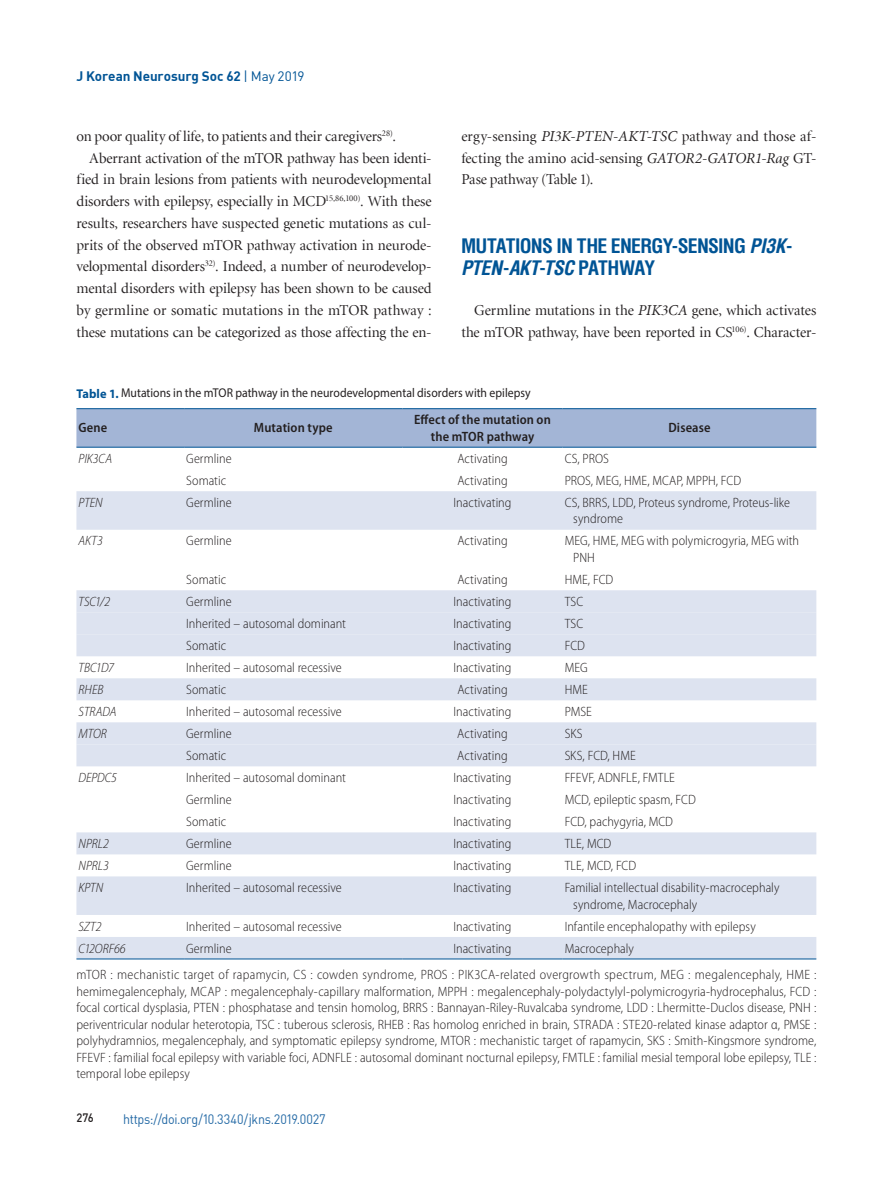
<style>
.page{position:relative;width:893px;height:1191px;background:#fff}
.page>*{position:absolute;margin:0;border:0;box-sizing:border-box;transform-origin:0 0}
.t1{font:700 condensed 19.5px/21.8px "Helvetica";letter-spacing:-.04em;color:#005495}
.t2{font:15px/21.8px "Minion LT Display";letter-spacing:-.005em;color:#231f20;text-align:justify}
.t3{font:300 semi-condensed 13.5px/16.5px "Myriad Pro";letter-spacing:.005em;color:#231f20}
.t4{font:italic 300 semi-condensed 13.5px "Myriad Pro";color:#231f20}
.t5{font:600 semi-condensed 13.5px/16.5px "Myriad Pro";letter-spacing:.01em;color:#231f20;text-align:center}
.t6{font:13.5px "DIN";letter-spacing:-.02em;color:#2369a5;scale:.93 1}
.t7{font:700 13.5px "DIN";letter-spacing:-.005em;color:#005495}
.t8{font:12.75px "Myriad Pro";letter-spacing:.005em;color:#231f20;scale:.92 1}
.t9{font:12px "Dinmed";color:#231f20;scale:.93 1}
.s1{font-weight:400}
.s2{font-family:"Minion LT";font-style:italic}
.s3{font-style:italic}
.s4{font-weight:700;color:#005495}
</style>
<div class="page">
<div style="left:76px;top:409px;width:740px;height:38px;background:#a3b5d6"></div>
<svg style="left:76px;top:491px;width:740px;height:467px"></svg>
<div style="left:76px;top:590px;width:740px;height:22px;background:#dde3f0"></div>
<svg style="left:76px;top:612px;width:740px;height:154px;fill:#dde3f0"></svg>
<hr style="left:76px;top:408px;width:108px;height:1px;background:#005495">
<hr style="left:184px;top:408px;width:218px;height:1px;background:#005495">
<hr style="left:402px;top:408px;width:161px;height:1px;background:#005495">
<hr style="left:563px;top:408px;width:253px;height:1px;background:#005495">
<hr style="left:76px;top:447px;width:108px;height:1px;background:#005495">
<hr style="left:184px;top:447px;width:218px;height:1px;background:#005495">
<hr style="left:402px;top:447px;width:161px;height:1px;background:#005495">
<hr style="left:563px;top:447px;width:253px;height:1px;background:#005495">
<hr style="left:76px;top:958px;width:108px;height:1px;background:#005495">
<hr style="left:184px;top:958px;width:218px;height:1px;background:#005495">
<hr style="left:402px;top:958px;width:161px;height:1px;background:#005495">
<hr style="left:563px;top:958px;width:253px;height:1px;background:#005495">
<p class="t7" style="left:76px;top:68px;width:230px">J Korean Neurosurg Soc 62 <span class="s1">| May 2019</span></p>
<p class="t2" style="left:76px;top:126px;width:321px">on poor quality of life, to patients and their caregivers<sup>28)</sup>.</p>
<p class="t2" style="left:89px;top:147px;width:344px">Aberrant activation of the mTOR pathway has been identi-</p>
<p class="t2" style="left:76px;top:169px;width:357px">fied in brain lesions from patients with neurodevelopmental</p>
<p class="t2" style="left:76px;top:191px;width:357px">disorders with epilepsy, especially in MCD<sup>15,86,100)</sup>. With these</p>
<p class="t2" style="left:76px;top:213px;width:357px">results, researchers have suspected genetic mutations as cul-</p>
<p class="t2" style="left:77px;top:234px;width:357px">prits of the observed mTOR pathway activation in neurode-</p>
<p class="t2" style="left:77px;top:256px;width:357px">velopmental disorders<sup>32)</sup>. Indeed, a number of neurodevelop-</p>
<p class="t2" style="left:77px;top:278px;width:357px">mental disorders with epilepsy has been shown to be caused</p>
<p class="t2" style="left:77px;top:300px;width:357px">by germline or somatic mutations in the mTOR pathway :</p>
<p class="t2" style="left:77px;top:321px;width:357px">these mutations can be categorized as those affecting the en-</p>
<p class="t2" style="left:461px;top:126px;width:357px">ergy-sensing <span class="s2">PI3K</span>-<span class="s2">PTEN</span>-<span class="s2">AKT</span>-<span class="s2">TSC</span> pathway and those af&shy;fecting the amino acid-sensing <span class="s2">GATOR2</span>-<span class="s2">GATOR1</span>-<span class="s2">Rag</span> GT-Pase pathway (Table 1).</p>
<h1 class="t1" style="left:461px;top:235px;width:333px">MUTATIONS IN THE ENERGY-SENSING <span class="s3">PI3K</span>-<br><span class="s3">PTEN</span>-<span class="s3">AKT</span>-<span class="s3">TSC</span> PATHWAY</h1>
<p class="t2" style="left:461px;top:300px;width:357px;text-align:right">Germline mutations in the <span class="s2">PIK3CA</span> gene, which activates the mTOR pathway, have been reported in CS<sup>106)</sup>. Character-</p>
<p class="t8" style="left:76px;top:385px;width:495px"><span class="s4">Table 1.</span> Mutations in the mTOR pathway in the neurodevelopmental disorders with epilepsy</p>
<p class="t5" style="left:79px;top:419px;width:30px">Gene</p>
<p class="t5" style="left:254px;top:419px;width:80px">Mutation type</p>
<p class="t5" style="left:414px;top:411px;width:138px">Effect of the mutation on the mTOR pathway</p>
<p class="t5" style="left:668px;top:419px;width:44px">Disease</p>
<p class="t4" style="left:79px;top:450px;width:35px">PIK3CA</p>
<p class="t3" style="left:186px;top:450px;width:47px">Germline</p>
<p class="t3" style="left:457px;top:450px;width:52px">Activating</p>
<p class="t3" style="left:565px;top:450px;width:46px">CS, PROS</p>
<p class="t3" style="left:186px;top:472px;width:41px">Somatic</p>
<p class="t3" style="left:457px;top:472px;width:52px">Activating</p>
<p class="t3" style="left:565px;top:472px;width:178px">PROS, MEG, HME, MCAP, MPPH, FCD</p>
<p class="t4" style="left:79px;top:494px;width:26px">PTEN</p>
<p class="t3" style="left:186px;top:494px;width:47px">Germline</p>
<p class="t3" style="left:453px;top:494px;width:60px">Inactivating</p>
<p class="t3" style="left:573px;top:494px;width:218px;text-indent:-9px">CS, BRRS, LDD, Proteus syndrome, Proteus-like syndrome</p>
<p class="t4" style="left:79px;top:533px;width:26px">AKT3</p>
<p class="t3" style="left:186px;top:532px;width:47px">Germline</p>
<p class="t3" style="left:457px;top:532px;width:52px">Activating</p>
<p class="t3" style="left:573px;top:532px;width:227px;text-indent:-9px">MEG, HME, MEG with polymicrogyria, MEG with<br>PNH</p>
<p class="t3" style="left:186px;top:571px;width:41px">Somatic</p>
<p class="t3" style="left:457px;top:571px;width:52px">Activating</p>
<p class="t3" style="left:565px;top:571px;width:50px">HME, FCD</p>
<p class="t4" style="left:79px;top:593px;width:33px">TSC1/2</p>
<p class="t3" style="left:186px;top:593px;width:47px">Germline</p>
<p class="t3" style="left:453px;top:593px;width:60px">Inactivating</p>
<p class="t3" style="left:565px;top:593px;width:20px">TSC</p>
<p class="t3" style="left:186px;top:615px;width:161px">Inherited – autosomal dominant</p>
<p class="t3" style="left:453px;top:615px;width:60px">Inactivating</p>
<p class="t3" style="left:565px;top:615px;width:20px">TSC</p>
<p class="t3" style="left:186px;top:637px;width:41px">Somatic</p>
<p class="t3" style="left:453px;top:637px;width:60px">Inactivating</p>
<p class="t3" style="left:565px;top:637px;width:22px">FCD</p>
<p class="t4" style="left:79px;top:659px;width:37px">TBC1D7</p>
<p class="t3" style="left:186px;top:659px;width:157px">Inherited – autosomal recessive</p>
<p class="t3" style="left:453px;top:659px;width:60px">Inactivating</p>
<p class="t3" style="left:565px;top:659px;width:25px">MEG</p>
<p class="t4" style="left:79px;top:681px;width:26px">RHEB</p>
<p class="t3" style="left:186px;top:681px;width:41px">Somatic</p>
<p class="t3" style="left:457px;top:681px;width:52px">Activating</p>
<p class="t3" style="left:565px;top:681px;width:25px">HME</p>
<p class="t4" style="left:79px;top:703px;width:39px">STRADA</p>
<p class="t3" style="left:186px;top:703px;width:157px">Inherited – autosomal recessive</p>
<p class="t3" style="left:453px;top:703px;width:60px">Inactivating</p>
<p class="t3" style="left:565px;top:703px;width:29px">PMSE</p>
<p class="t4" style="left:79px;top:725px;width:30px">MTOR</p>
<p class="t3" style="left:186px;top:725px;width:47px">Germline</p>
<p class="t3" style="left:457px;top:725px;width:52px">Activating</p>
<p class="t3" style="left:565px;top:725px;width:19px">SKS</p>
<p class="t3" style="left:186px;top:747px;width:41px">Somatic</p>
<p class="t3" style="left:457px;top:747px;width:52px">Activating</p>
<p class="t3" style="left:565px;top:747px;width:73px">SKS, FCD, HME</p>
<p class="t4" style="left:78px;top:769px;width:40px">DEPDC5</p>
<p class="t3" style="left:186px;top:769px;width:161px">Inherited – autosomal dominant</p>
<p class="t3" style="left:453px;top:769px;width:60px">Inactivating</p>
<p class="t3" style="left:565px;top:769px;width:112px">FFEVF, ADNFLE, FMTLE</p>
<p class="t3" style="left:186px;top:791px;width:47px">Germline</p>
<p class="t3" style="left:453px;top:791px;width:60px">Inactivating</p>
<p class="t3" style="left:565px;top:791px;width:133px">MCD, epileptic spasm, FCD</p>
<p class="t3" style="left:186px;top:813px;width:41px">Somatic</p>
<p class="t3" style="left:453px;top:813px;width:60px">Inactivating</p>
<p class="t3" style="left:565px;top:813px;width:110px">FCD, pachygyria, MCD</p>
<p class="t4" style="left:78px;top:835px;width:32px">NPRL2</p>
<p class="t3" style="left:186px;top:835px;width:47px">Germline</p>
<p class="t3" style="left:453px;top:835px;width:60px">Inactivating</p>
<p class="t3" style="left:565px;top:835px;width:48px">TLE, MCD</p>
<p class="t4" style="left:78px;top:857px;width:32px">NPRL3</p>
<p class="t3" style="left:186px;top:857px;width:47px">Germline</p>
<p class="t3" style="left:453px;top:857px;width:60px">Inactivating</p>
<p class="t3" style="left:565px;top:857px;width:73px">TLE, MCD, FCD</p>
<p class="t4" style="left:78px;top:879px;width:26px">KPTN</p>
<p class="t3" style="left:186px;top:879px;width:157px">Inherited – autosomal recessive</p>
<p class="t3" style="left:453px;top:879px;width:60px">Inactivating</p>
<p class="t3" style="left:573px;top:879px;width:208px;text-indent:-9px">Familial intellectual disability-macrocephaly syndrome, Macrocephaly</p>
<p class="t4" style="left:79px;top:918px;width:25px">SZT2</p>
<p class="t3" style="left:186px;top:917px;width:157px">Inherited – autosomal recessive</p>
<p class="t3" style="left:453px;top:917px;width:60px">Inactivating</p>
<p class="t3" style="left:565px;top:917px;width:193px">Infantile encephalopathy with epilepsy</p>
<p class="t4" style="left:79px;top:940px;width:49px">C12ORF66</p>
<p class="t3" style="left:186px;top:939px;width:47px">Germline</p>
<p class="t3" style="left:453px;top:939px;width:60px">Inactivating</p>
<p class="t3" style="left:76px;top:934px;width:742px;line-height:26.7px;text-indent:488px">Macrocephaly<br>mTOR : mechanistic target of rapamycin, CS : cowden syndrome, PROS : PIK3CA-related overgrowth spectrum, MEG : megalencephaly, HME :</p>
<p class="t3" style="left:76px;top:982px;width:742px;text-align:justify">hemimegalencephaly, MCAP : megalencephaly-capillary malformation, MPPH : megalencephaly-polydactylyl-polymicrogyria-hydrocephalus, FCD : focal cortical dysplasia, PTEN : phosphatase and tensin homolog, BRRS : Bannayan-Riley-Ruvalcaba syndrome, LDD : Lhermitte-Duclos disease, PNH : periventricular nodular heterotopia, TSC : tuberous sclerosis, RHEB : Ras homolog enriched in brain, STRADA : STE20-related kinase adaptor α, PMSE : polyhydramnios, megalencephaly, and symptomatic epilepsy syndrome, MTOR : mechanistic target of rapamycin, SKS : Smith-Kingsmore syndrome, FFEVF : familial focal epilepsy with variable foci, ADNFLE : autosomal dominant nocturnal epilepsy, FMTLE : familial mesial temporal lobe epilepsy, TLE : temporal lobe epilepsy</p>
<p class="t9" style="left:77px;top:1109px;width:20px">276</p>
<p class="t6" style="left:123px;top:1110px;width:219px">https://doi.org/10.3340/jkns.2019.0027</p>
</div>
